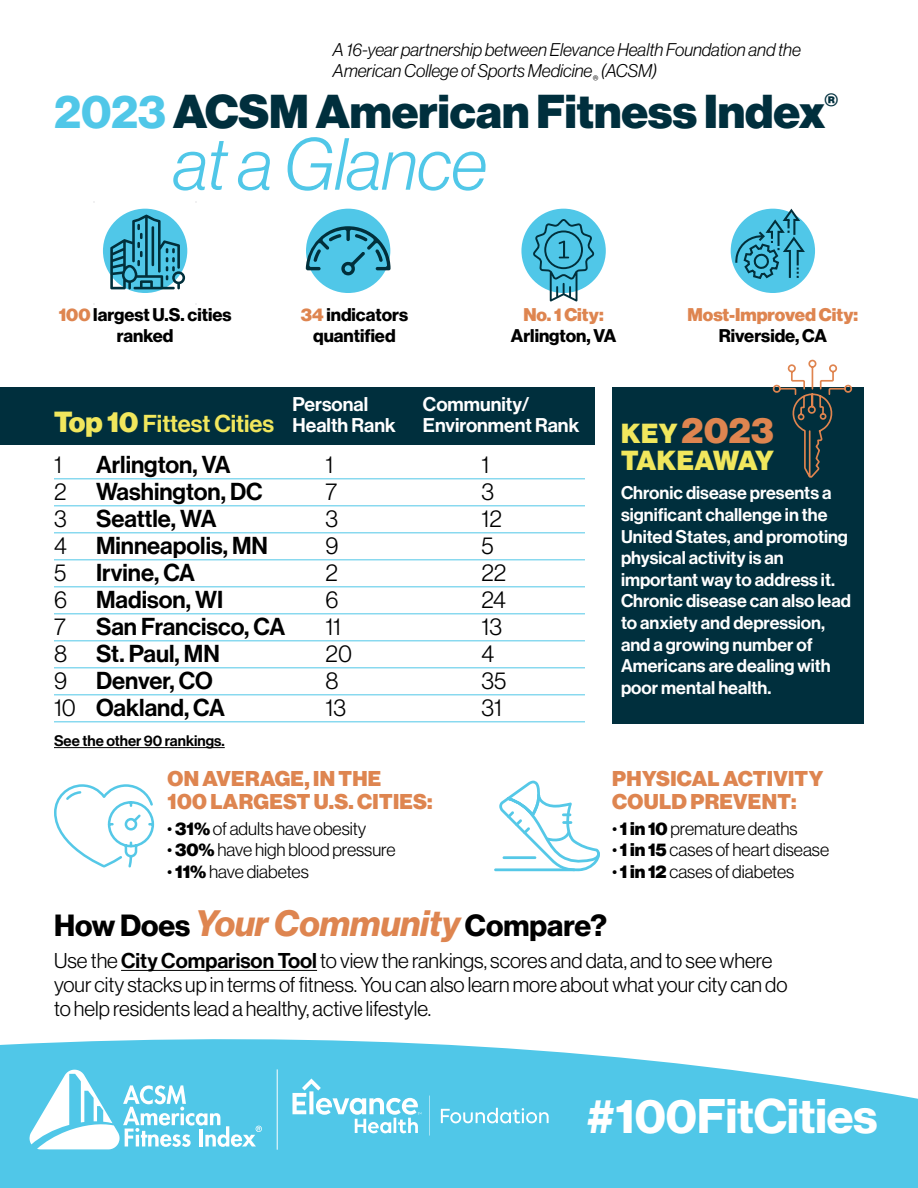
<style>
.page{position:relative;width:918px;height:1188px;background:#fff}
.page>*{position:absolute;margin:0;border:0;box-sizing:border-box;transform-origin:0 0}
.t1{font:72px "N Haas Grotesk DS Pro 46 Lt It";color:#50c7e8}
.t2{font:47.55px "N Haas Grotesk DS Pro 75 Bd";color:#fff}
.t3{font:46.5px "N Haas Grotesk DS Pro 95 Blk";color:#002f3d}
.t4{font:34.5px "N Haas Grotesk DS Pro 95 Blk";color:#de8550}
.t5{font:30px "N Haas Grotesk DS Pro 75 Bd";color:#000}
.t6{font:27px "N Haas Grotesk DS Pro 95 Blk";letter-spacing:-.045em;color:#f1e75d}
.t7{font:24px "N Haas Grotesk DS Pro 65 Md";color:#000}
.t8{font:24px "N Haas Grotesk DS Pro 45 Lt";color:#000}
.t9{font:24px "N Haas Grotesk DS Pro 65 Md";color:#f1e75d}
.t10{font:21px/24px "N Haas Grotesk DS Pro 45 Lt";color:#000}
.t11{font:21px/22.5px "N Haas Grotesk DS Pro 95 Blk";letter-spacing:.015em;color:#de8550}
.t12{font:19.5px "N Haas Grotesk DS Pro 65 Md";color:#fff}
.t13{font:18px/21.6px "N Haas Grotesk DS Pro 65 Md";color:#fff}
.t14{font:18px "N Haas Grotesk DS Pro 45 Lt";color:#000}
.t15{font:18px/21px "N Haas Grotesk DS Pro 46 Lt It";color:#000}
.t16{font:18px/21.6px "N Haas Grotesk DS Pro 75 Bd";color:#000;text-align:center}
.t17{font:18px "N Haas Grotesk DS Pro 95 Blk";color:#de8550}
.t18{font:15px "N Haas Grotesk DS Pro 65 Md";color:#000}
.s1{font-family:"N Haas Grotesk DS Pro 75 Bd";color:#50c7e8}
.s2{font-family:"N Haas Grotesk DS Pro 95 Blk";color:#de8550}
.s3{font-family:"N Haas Grotesk DS Pro 95 Blk";font-size:28.5px}
.s4{font-size:19.5px;color:#fff}
.s5{font-family:"N Haas Grotesk DS Pro 45 Lt"}
.s6{font-family:"N Haas Grotesk DS Pro 95 Blk"}
.s7{font-size:27px;color:#f1e75d}
.s8{font-family:"N Haas Grotesk DS Pro 76 Bd It";font-size:36px;color:#de8550}
.s9{font-family:"N Haas Grotesk DS Pro 65 Md"}
</style>
<div class="page">
<div style="left:0;top:387px;width:594px;height:58px;background:#002f3d"></div>
<svg style="left:0;top:1039px;width:918px;height:149px;background:#65ceea"></svg>
<hr style="left:277px;top:1069px;width:1px;height:81px;background:#fff">
<svg style="left:30px;top:1070px;width:232px;height:79px"></svg>
<svg style="left:441px;top:1108px;width:108px;height:15px"></svg>
<svg style="left:429px;top:1096px;width:1px;height:40px"></svg>
<svg style="left:292px;top:1079px;width:129px;height:54px"></svg>
<hr style="left:121px;top:970px;width:196px;height:1px;background:#000">
<hr style="left:54px;top:479px;width:531px;height:1px;background:#50c7e8">
<hr style="left:54px;top:506px;width:531px;height:1px;background:#50c7e8">
<hr style="left:54px;top:533px;width:531px;height:1px;background:#50c7e8">
<hr style="left:54px;top:560px;width:531px;height:1px;background:#50c7e8">
<hr style="left:54px;top:587px;width:531px;height:1px;background:#50c7e8">
<hr style="left:54px;top:614px;width:531px;height:1px;background:#50c7e8">
<hr style="left:54px;top:641px;width:531px;height:1px;background:#50c7e8">
<hr style="left:54px;top:668px;width:531px;height:1px;background:#50c7e8">
<hr style="left:54px;top:695px;width:531px;height:1px;background:#50c7e8">
<hr style="left:54px;top:722px;width:531px;height:1px;background:#50c7e8">
<hr style="left:54px;top:747px;width:171px;height:1px;background:#000">
<div style="left:612px;top:387px;width:252px;height:337px;background:#002f3d"></div>
<div style="left:103px;top:209px;width:84px;height:84px;background:#50c7e8;border-radius:50%"></div>
<div style="left:306px;top:209px;width:84px;height:84px;background:#50c7e8;border-radius:50%"></div>
<div style="left:521px;top:209px;width:85px;height:84px;background:#50c7e8;border-radius:50%"></div>
<div style="left:731px;top:209px;width:84px;height:84px;background:#50c7e8;border-radius:50%"></div>
<svg style="left:110px;top:215px;width:75px;height:74px"></svg>
<svg style="left:306px;top:226px;width:85px;height:49px"></svg>
<svg style="left:533px;top:219px;width:61px;height:83px"></svg>
<svg style="left:735px;top:209px;width:70px;height:70px"></svg>
<hr style="left:494px;top:868px;width:81px;height:3px;background:#55c8e7">
<svg style="left:499px;top:781px;width:101px;height:90px"></svg>
<svg style="left:773px;top:360px;width:79px;height:118px"></svg>
<svg style="left:54px;top:784px;width:100px;height:84px"></svg>
<p class="t15" style="left:333px;top:39px;width:469px">A 16-year partnership between Elevance Health Foundation and the<br>American College of Sports Medicine<sub>®</sub> (ACSM)</p>
<h3 class="t3" style="left:54px;top:84px;width:786px"><span class="s1">2023</span> ACSM American Fitness Index<sup>®</sup></h3>
<h1 class="t1" style="left:173px;top:124px;width:315px">at a Glance</h1>
<p class="t16" style="left:59px;top:304px;width:174px"><span class="s2">100</span> largest U.S. cities ranked</p>
<p class="t16" style="left:301px;top:304px;width:109px"><span class="s2">34</span> indicators quantified</p>
<p class="t17" style="left:523px;top:304px;width:82px">No. 1 City:</p>
<p class="t16" style="left:511px;top:326px;width:107px">Arlington, VA</p>
<p class="t17" style="left:687px;top:304px;width:172px">Most-Improved City:</p>
<p class="t16" style="left:719px;top:325px;width:110px">Riverside, CA</p>
<p class="t12" style="left:293px;top:393px;width:77px">Personal</p>
<p class="t12" style="left:423px;top:393px;width:108px">Community/</p>
<h3 class="t9" style="left:54px;top:410px;width:343px"><span class="s3">Top 10</span> Fittest Cities <span class="s4">Health Rank</span></h3>
<p class="t12" style="left:423px;top:414px;width:158px">Environment Rank</p>
<h3 class="t8" style="left:54px;top:451px;width:9px">1</h3>
<h3 class="t7" style="left:96px;top:450px;width:136px">Arlington, VA</h3>
<h3 class="t8" style="left:326px;top:451px;width:9px">1</h3>
<h3 class="t8" style="left:481px;top:451px;width:9px">1</h3>
<h3 class="t7" style="left:54px;top:477px;width:210px"><span class="s5">2</span> Washington, DC</h3>
<h3 class="t8" style="left:326px;top:478px;width:13px">7</h3>
<h3 class="t8" style="left:481px;top:478px;width:14px">3</h3>
<h3 class="t7" style="left:54px;top:504px;width:164px"><span class="s5">3</span> Seattle, WA</h3>
<h3 class="t8" style="left:326px;top:505px;width:14px">3</h3>
<h3 class="t8" style="left:481px;top:505px;width:22px">12</h3>
<h3 class="t7" style="left:54px;top:531px;width:216px"><span class="s5">4</span> Minneapolis, MN</h3>
<h3 class="t8" style="left:326px;top:532px;width:15px">9</h3>
<h3 class="t8" style="left:481px;top:532px;width:14px">5</h3>
<h3 class="t7" style="left:54px;top:558px;width:143px"><span class="s5">5</span> Irvine, CA</h3>
<h3 class="t8" style="left:326px;top:559px;width:14px">2</h3>
<h3 class="t8" style="left:482px;top:559px;width:26px">22</h3>
<h3 class="t7" style="left:54px;top:585px;width:171px"><span class="s5">6</span> Madison, WI</h3>
<h3 class="t8" style="left:326px;top:586px;width:15px">6</h3>
<h3 class="t8" style="left:482px;top:586px;width:26px">24</h3>
<h3 class="t8" style="left:54px;top:613px;width:13px">7</h3>
<h3 class="t7" style="left:96px;top:612px;width:191px">San Francisco, CA</h3>
<h3 class="t8" style="left:326px;top:613px;width:17px">11</h3>
<h3 class="t8" style="left:482px;top:613px;width:22px">13</h3>
<h3 class="t7" style="left:54px;top:639px;width:167px"><span class="s5">8</span> St. Paul, MN</h3>
<h3 class="t8" style="left:326px;top:640px;width:28px">20</h3>
<h3 class="t8" style="left:482px;top:640px;width:14px">4</h3>
<h3 class="t7" style="left:54px;top:666px;width:160px"><span class="s5">9</span> Denver, CO</h3>
<h3 class="t8" style="left:326px;top:667px;width:15px">8</h3>
<h3 class="t8" style="left:482px;top:667px;width:26px">35</h3>
<h3 class="t7" style="left:54px;top:693px;width:172px"><span class="s5">10</span> Oakland, CA</h3>
<h3 class="t8" style="left:326px;top:694px;width:22px">13</h3>
<h3 class="t8" style="left:482px;top:694px;width:22px">31</h3>
<p class="t18" style="left:54px;top:732px;width:172px">See the other 90 rankings.</p>
<p class="t11" style="left:167px;top:768px;width:267px">ON AVERAGE, IN THE<br>100 LARGEST U.S. CITIES:</p>
<p class="t14" style="left:167px;top:818px;width:201px">• <span class="s6">31%</span> of adults have obesity</p>
<p class="t14" style="left:167px;top:840px;width:230px">• <span class="s6">30%</span> have high blood pressure</p>
<p class="t14" style="left:167px;top:862px;width:143px">• <span class="s6">11%</span> have diabetes</p>
<h3 class="t4" style="left:621px;top:411px;width:154px"><span class="s7">KEY</span>2023</h3>
<h3 class="t6" style="left:621px;top:445px;width:154px">TAKEAWAY</h3>
<p class="t13" style="left:621px;top:483px;width:232px">Chronic disease presents a significant challenge in the<br>United States, and promoting physical activity is an important way to address it.<br>Chronic disease can also lead to anxiety and depression, and a growing number of<br>Americans are dealing with poor mental health.</p>
<p class="t11" style="left:612px;top:768px;width:213px">PHYSICAL ACTIVITY<br>COULD PREVENT:</p>
<p class="t14" style="left:612px;top:818px;width:187px">• <span class="s6">1 in 10</span> premature deaths</p>
<p class="t14" style="left:612px;top:840px;width:219px">• <span class="s6">1 in 15</span> cases of heart disease</p>
<p class="t14" style="left:612px;top:862px;width:184px">• <span class="s6">1 in 12</span> cases of diabetes</p>
<h3 class="t5" style="left:54px;top:908px;width:555px">How Does <span class="s8">Your Community</span> Compare?</h3>
<p class="t10" style="left:54px;top:948px;width:735px">Use the <span class="s9">City Comparison Tool</span> to view the rankings, scores and data, and to see where your city stacks up in terms of fitness. You can also learn more about what your city can do to help residents lead a healthy, active lifestyle.</p>
<h2 class="t2" style="left:586px;top:1088px;width:293px">#100FitCities</h2>
</div>
